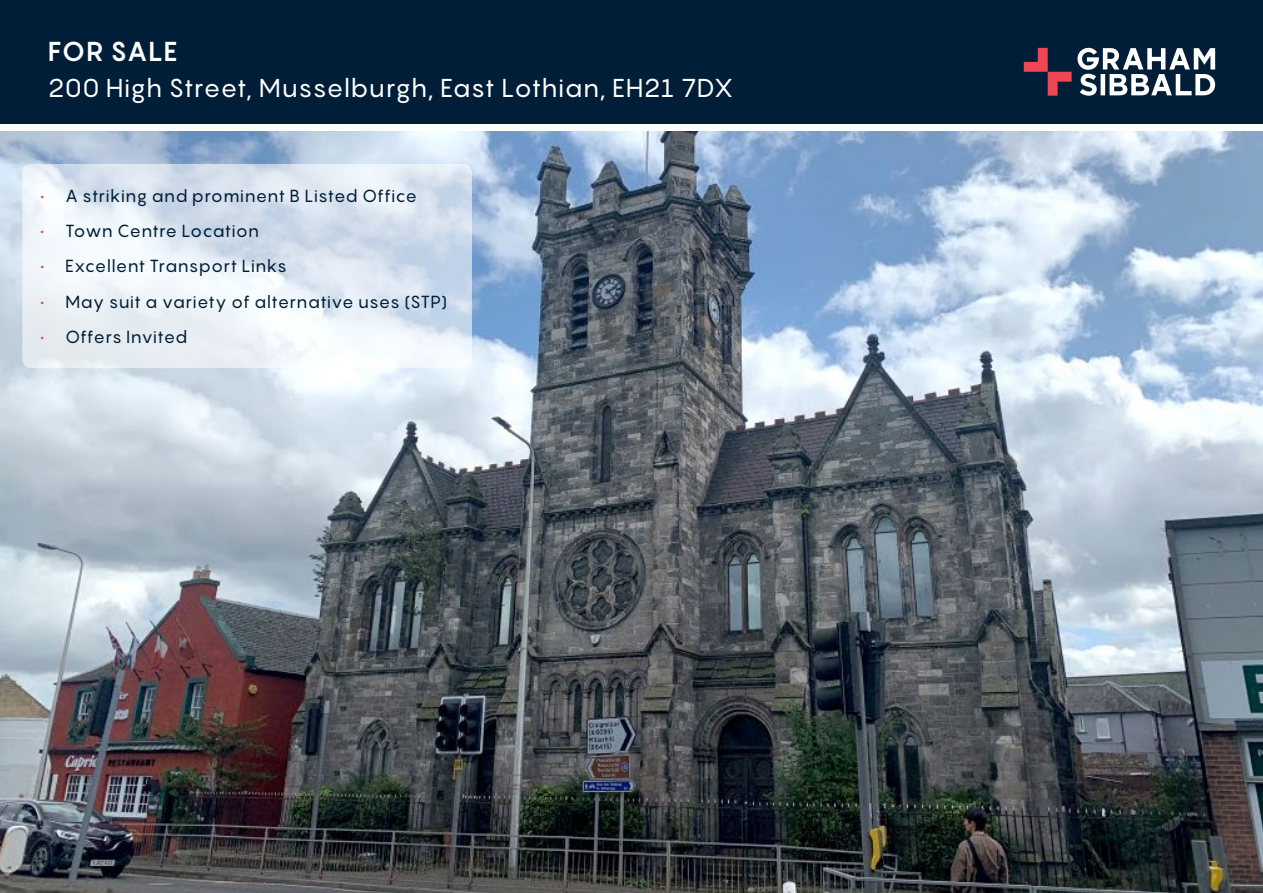
<style>
.page{position:relative;width:1263px;height:893px;background:#fff}
.page>*{position:absolute;margin:0;border:0;box-sizing:border-box;transform-origin:0 0}
._1_To_Let_For_Sale{font:700 27px "Pangram";color:#fff}
._3_address{font:25.5px "Pangram";letter-spacing:.01em;color:#fff}
._4_Bullets{font:17.25px "Pangram";letter-spacing:.015em;color:#001e37}
.s1{color:#ef4654}
</style>
<div class="page">
<img style="left:0;top:132px;width:1263px;height:761px">
<div style="left:0;top:0;width:1263px;height:124px;background:#001e37"></div>
<svg style="left:1077px;top:48px;width:138px;height:48px"></svg>
<svg style="left:1024px;top:48px;width:47px;height:48px"></svg>
<svg style="left:22px;top:164px;width:450px;height:204px"></svg>
<p class="_1_To_Let_For_Sale" style="left:48px;top:33px;width:131px">FOR SALE</p>
<p class="_3_address" style="left:48px;top:71px;width:687px">200 High Street, Musselburgh, East Lothian, EH21 7DX</p>
<p class="_4_Bullets" style="left:41px;top:184px;width:378px"><span class="s1">•</span> A striking and prominent B Listed Office</p>
<p class="_4_Bullets" style="left:41px;top:220px;width:220px"><span class="s1">•</span> Town Centre Location</p>
<p class="_4_Bullets" style="left:41px;top:255px;width:248px"><span class="s1">•</span> Excellent Transport Links</p>
<p class="_4_Bullets" style="left:41px;top:291px;width:408px"><span class="s1">•</span> May suit a variety of alternative uses (STP)</p>
<p class="_4_Bullets" style="left:41px;top:326px;width:148px"><span class="s1">•</span> Offers Invited</p>
</div>
